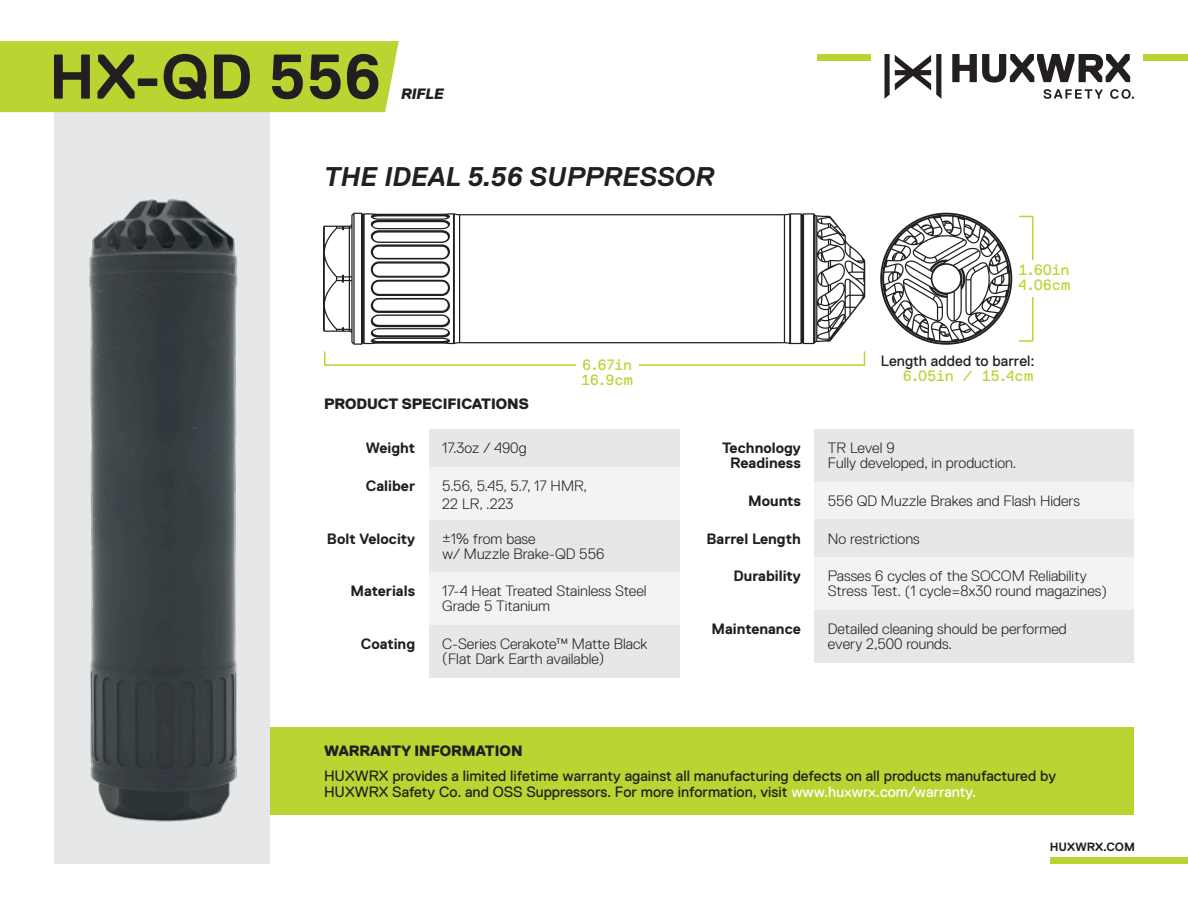
<style>
.page{position:relative;width:1188px;height:918px;background:#fff}
.page>*{position:absolute;margin:0;border:0;box-sizing:border-box;transform-origin:0 0}
.t1{font:700 63px "Replica LL";color:#231f20}
.t2{font:italic 700 27px "Replica LL";color:#231f20}
.t3{font:300 15px/15px "Replica LL";color:#231f20}
.t4{font:15px/16.5px "Replica LL";color:#231f20}
.t5{font:700 15px/15px "Replica LL";color:#231f20;text-align:center}
.t6{font:800 15px "Replica LL";color:#231f20}
.t7{font:15px "Replica Mono LL";letter-spacing:-.01em;color:#bad432}
.t8{font:italic 800 15px "Replica LL";color:#231f20}
.t9{font:700 12px "Replica LL";color:#231f20}
.s1{color:#fff}
</style>
<div class="page">
<div style="left:246px;top:727px;width:888px;height:87px;background:#bad432"></div>
<div style="left:54px;top:77px;width:216px;height:787px;background:#e6e7e9"></div>
<div style="left:0;top:41px;width:399px;height:71px;background:#bad432"></div>
<div style="left:1143px;top:54px;width:45px;height:7px;background:#bad432"></div>
<div style="left:1051px;top:857px;width:137px;height:7px;background:#bad432"></div>
<div style="left:817px;top:54px;width:54px;height:7px;background:#bad432"></div>
<svg style="left:1044px;top:89px;width:58px;height:10px"></svg>
<svg style="left:1110px;top:89px;width:24px;height:10px"></svg>
<svg style="left:952px;top:54px;width:178px;height:29px"></svg>
<svg style="left:884px;top:54px;width:57px;height:45px"></svg>
<div style="left:324px;top:351px;width:541px;height:15px;border:2px solid #bad432"></div>
<div style="left:576px;top:355px;width:62px;height:17px;background:#fff"></div>
<div style="left:1018px;top:216px;width:15px;height:126px;border:2px solid #bad432"></div>
<div style="left:1023px;top:260px;width:18px;height:37px;background:#fff"></div>
<div style="left:429px;top:429px;width:251px;height:38px;background:#e6e7e9"></div>
<div style="left:429px;top:520px;width:251px;height:52px;background:#e6e7e9"></div>
<div style="left:429px;top:625px;width:251px;height:52px;background:#e6e7e9"></div>
<div style="left:814px;top:482px;width:320px;height:38px;background:#f2f3f4"></div>
<div style="left:814px;top:520px;width:320px;height:37px;background:#e6e7e9"></div>
<div style="left:814px;top:610px;width:320px;height:52px;background:#e6e7e9"></div>
<div style="left:814px;top:557px;width:320px;height:53px;background:#f2f3f4"></div>
<div style="left:429px;top:572px;width:251px;height:53px;background:#f2f3f4"></div>
<div style="left:429px;top:467px;width:251px;height:53px;background:#f2f3f4"></div>
<img style="left:68px;top:199px;width:170px;height:623px">
<svg style="left:323px;top:213px;width:542px;height:132px"></svg>
<svg style="left:371px;top:220px;width:79px;height:118px"></svg>
<svg style="left:880px;top:213px;width:132px;height:132px"></svg>
<div style="left:814px;top:429px;width:320px;height:53px;background:#e6e7e9"></div>
<p class="t1" style="left:49px;top:42px;width:334px">HX-QD 556</p>
<p class="t8" style="left:401px;top:85px;width:44px">RIFLE</p>
<p class="t2" style="left:324px;top:161px;width:392px">THE IDEAL 5.56 SUPPRESSOR</p>
<p class="t6" style="left:324px;top:395px;width:206px">PRODUCT SPECIFICATIONS</p>
<p class="t7" style="left:582px;top:356px;width:52px">6.67in</p>
<p class="t7" style="left:581px;top:371px;width:53px">16.9cm</p>
<p class="t7" style="left:1018px;top:261px;width:53px">1.60in</p>
<p class="t7" style="left:1018px;top:276px;width:53px">4.06cm</p>
<p class="t4" style="left:881px;top:353px;width:155px">Length added to barrel:</p>
<p class="t7" style="left:903px;top:367px;width:132px">6.05in / 15.4cm</p>
<p class="t5" style="left:366px;top:441px;width:51px">Weight</p>
<p class="t3" style="left:442px;top:441px;width:86px">17.3oz / 490g</p>
<p class="t5" style="left:366px;top:478px;width:51px">Caliber</p>
<p class="t3" style="left:442px;top:478px;width:147px">5.56, 5.45, 5.7, 17 HMR,</p>
<p class="t3" style="left:442px;top:496px;width:73px">22 LR, .223</p>
<p class="t5" style="left:327px;top:531px;width:90px">Bolt Velocity</p>
<p class="t3" style="left:442px;top:531px;width:164px">±1% from base<br>w/ Muzzle Brake-QD 556</p>
<p class="t5" style="left:722px;top:441px;width:80px">Technology<br>Readiness</p>
<p class="t3" style="left:828px;top:441px;width:68px">TR Level 9</p>
<p class="t3" style="left:828px;top:456px;width:190px">Fully developed, in production.</p>
<p class="t5" style="left:748px;top:493px;width:54px">Mounts</p>
<p class="t5" style="left:707px;top:531px;width:96px">Barrel Length</p>
<p class="t3" style="left:828px;top:493px;width:254px">556 QD Muzzle Brakes and Flash Hiders</p>
<p class="t3" style="left:828px;top:531px;width:93px">No restrictions</p>
<p class="t5" style="left:351px;top:584px;width:66px">Materials</p>
<p class="t5" style="left:361px;top:636px;width:56px">Coating</p>
<p class="t3" style="left:828px;top:569px;width:260px">Passes 6 cycles of the SOCOM Reliability</p>
<p class="t5" style="left:734px;top:569px;width:69px">Durability</p>
<p class="t3" style="left:442px;top:584px;width:206px">17-4 Heat Treated Stainless Steel</p>
<p class="t3" style="left:828px;top:584px;width:280px">Stress Test. (1 cycle=8x30 round magazines)</p>
<p class="t3" style="left:442px;top:599px;width:109px">Grade 5 Titanium</p>
<p class="t3" style="left:442px;top:636px;width:207px">C-Series Cerakote™ Matte Black</p>
<p class="t3" style="left:442px;top:651px;width:163px">(Flat Dark Earth available)</p>
<p class="t5" style="left:711px;top:621px;width:91px">Maintenance</p>
<p class="t3" style="left:828px;top:621px;width:240px">Detailed cleaning should be performed every 2,500 rounds.</p>
<p class="t6" style="left:324px;top:742px;width:200px">WARRANTY INFORMATION</p>
<p class="t4" style="left:324px;top:767px;width:733px">HUXWRX provides a limited lifetime warranty against all manufacturing defects on all products manufactured by<br>HUXWRX Safety Co. and OSS Suppressors. For more information, visit <span class="s1">www.huxwrx.com/warranty.</span></p>
<p class="t9" style="left:1050px;top:840px;width:87px">HUXWRX.COM</p>
</div>
